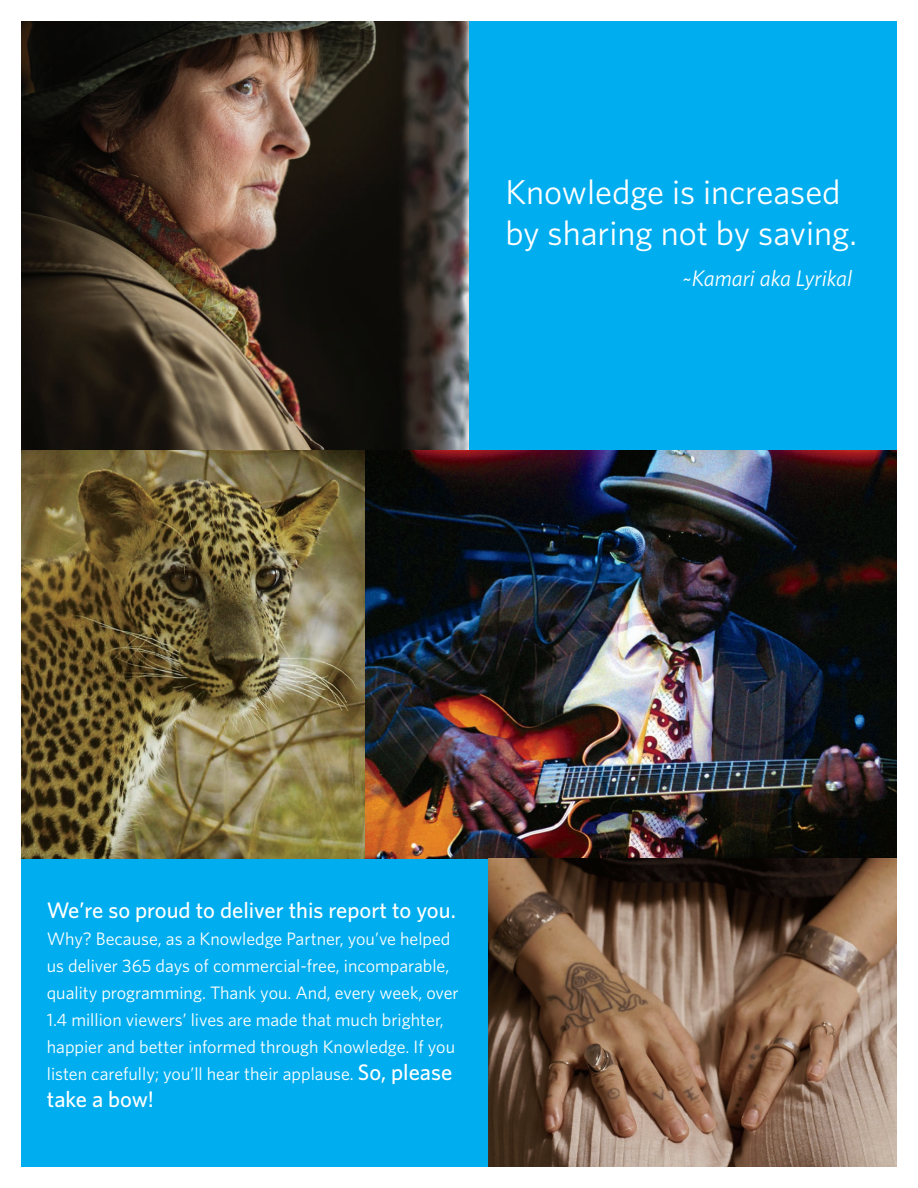
<style>
.page{position:relative;width:918px;height:1188px;background:#fff}
.page>*{position:absolute;margin:0;border:0;box-sizing:border-box;transform-origin:0 0}
.t1{font:34.5px/41.4px "Whitney";color:#fff}
.t2{font:500 22.5px "Whitney";color:#fff}
.t3{font:italic 22.5px "Whitney";color:#fff}
.t4{font:18px/27px "Whitney";color:#fff}
.s1{font-weight:500;font-size:22.5px}
</style>
<div class="page">
<img style="left:21px;top:21px;width:876px;height:1146px">
<p class="t1" style="left:505px;top:170px;width:353px">Knowledge is increased by sharing not by saving.</p>
<p class="t3" style="left:683px;top:263px;width:171px">~Kamari aka Lyrikal</p>
<p class="t2" style="left:47px;top:895px;width:410px">We’re so proud to deliver this report to you.</p>
<p class="t4" style="left:47px;top:925px;width:414px">Why? Because, as a Knowledge Partner, you’ve helped us deliver 365 days of commercial-free, incomparable, quality programming. Thank you. And, every week, over 1.4 million viewers’ lives are made that much brighter, happier and better informed through Knowledge. If you listen carefully; you’ll hear their applause. <span class="s1">So, please</span></p>
<p class="t2" style="left:47px;top:1084px;width:109px">take a bow!</p>
</div>
